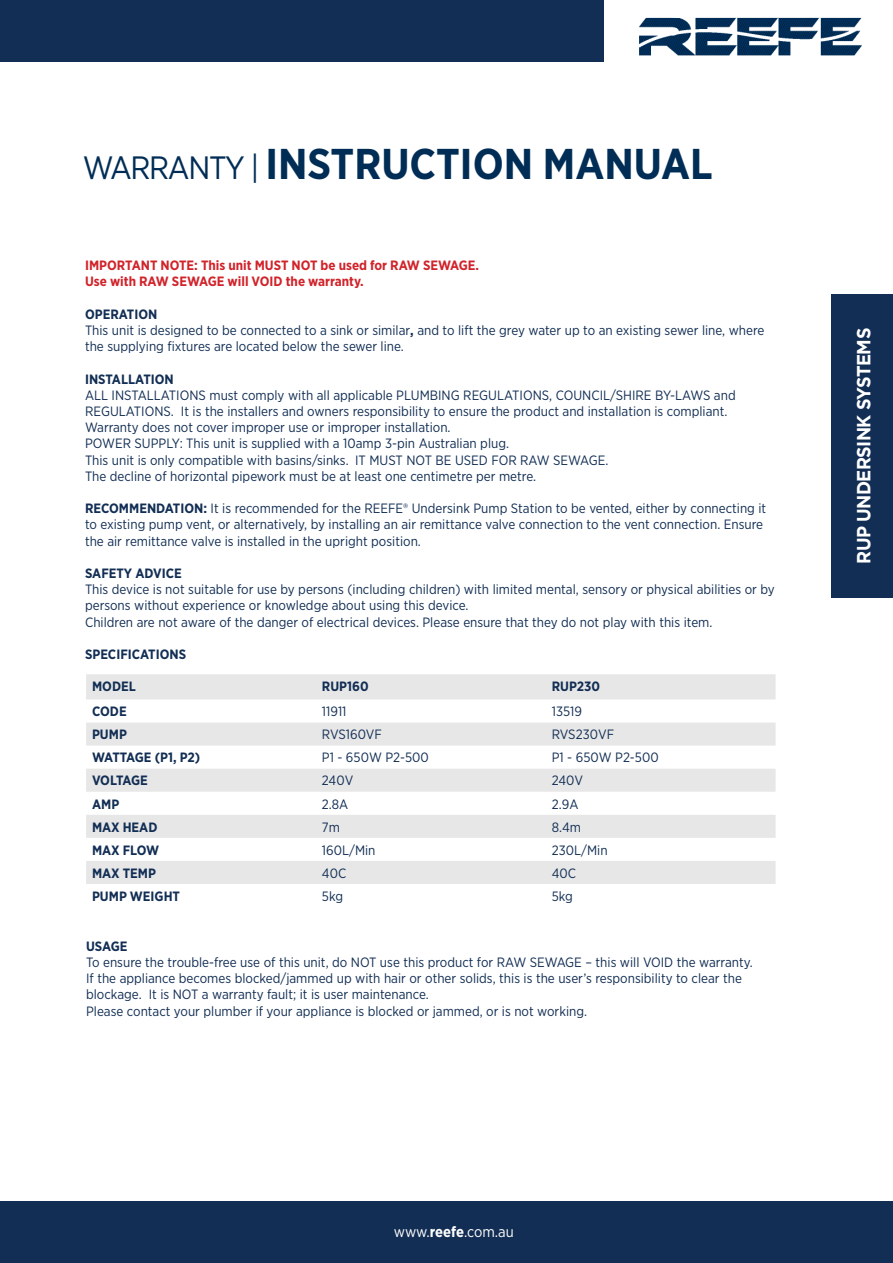
<style>
.page{position:relative;width:893px;height:1263px;background:#fff}
.page>*{position:absolute;margin:0;border:0;box-sizing:border-box;transform-origin:0 0}
.t1{font:700 43.05px "Gotham Narrow";color:#002d56}
.t2{font:700 19.05px "Gotham";letter-spacing:-.03em;color:#fff;scale:.94 1}
.t3{font:15px "Gotham Narrow";letter-spacing:-.015em;color:#fff}
.t4{font:13.5px/16.2px "Gotham Narrow";color:#122e54}
.t5{font:700 13.5px "Gotham Narrow";color:#d1232a}
.t6{font:700 13.5px "Gotham Narrow";color:#122e54}
.t7{font:700 13.5px "Gotham Narrow";letter-spacing:-.02em;color:#122e54}
.t8{font:700 13.5px "Gotham Narrow";letter-spacing:-.035em;color:#122e54}
.s1{font-weight:400;font-size:32.25px}
.s2{font-weight:700}
</style>
<div class="page">
<div style="left:0;top:1201px;width:893px;height:62px;background:#122e54"></div>
<div style="left:831px;top:294px;width:62px;height:304px;background:#122e54"></div>
<img style="left:639px;top:17px;width:223px;height:39px">
<div style="left:0;top:0;width:604px;height:62px;background:#122e54"></div>
<svg style="left:86px;top:674px;width:690px;height:210px;fill:#e7e7e7"></svg>
<p class="t1" style="left:83px;top:136px;width:632px"><span class="s1">WARRANTY |</span> INSTRUCTION MANUAL</p>
<p class="t5" style="left:85px;top:257px;width:396px">IMPORTANT NOTE: This unit MUST NOT be used for RAW SEWAGE.</p>
<p class="t5" style="left:85px;top:273px;width:280px">Use with RAW SEWAGE will VOID the warranty.</p>
<p class="t4" style="left:85px;top:306px;width:681px"><span class="s2">OPERATION<br></span>This unit is designed to be connected to a sink or similar<span class="s2">,</span> and to lift the grey water up to an existing sewer line, where the supplying fixtures are located below the sewer line.</p>
<p class="t4" style="left:85px;top:370px;width:652px"><span class="s2">INSTALLATION<br></span>ALL INSTALLATIONS must comply with all applicable PLUMBING REGULATIONS, COUNCIL/SHIRE BY-LAWS and REGULATIONS. It is the installers and owners responsibility to ensure the product and installation is compliant.<br>Warranty does not cover improper use or improper installation.<br>POWER SUPPLY: This unit is supplied with a 10amp 3-pin Australian plug.<br>This unit is only compatible with basins/sinks. IT MUST NOT BE USED FOR RAW SEWAGE.<br>The decline of horizontal pipework must be at least one centimetre per metre.</p>
<p class="t4" style="left:85px;top:500px;width:683px"><span class="s2">RECOMMENDATION:</span> It is recommended for the REEFE® Undersink Pump Station to be vented, either by connecting it to existing pump vent, or alternatively, by installing an air remittance valve connection to the vent connection. Ensure the air remittance valve is installed in the upright position.</p>
<p class="t4" style="left:85px;top:565px;width:691px"><span class="s2">SAFETY ADVICE<br></span>This device is not suitable for use by persons (including children) with limited mental, sensory or physical abilities or by persons without experience or knowledge about using this device.<br>Children are not aware of the danger of electrical devices. Please ensure that they do not play with this item.</p>
<p class="t6" style="left:85px;top:646px;width:103px">SPECIFICATIONS</p>
<p class="t6" style="left:92px;top:678px;width:45px">MODEL</p>
<p class="t6" style="left:322px;top:678px;width:48px">RUP160</p>
<p class="t6" style="left:552px;top:678px;width:50px">RUP230</p>
<p class="t6" style="left:92px;top:703px;width:36px">CODE</p>
<p class="t4" style="left:322px;top:703px;width:26px">11911</p>
<p class="t4" style="left:552px;top:703px;width:32px">13519</p>
<p class="t6" style="left:92px;top:726px;width:36px">PUMP</p>
<p class="t4" style="left:322px;top:726px;width:62px">RVS160VF</p>
<p class="t4" style="left:552px;top:726px;width:64px">RVS230VF</p>
<p class="t7" style="left:92px;top:749px;width:110px">WATTAGE (P1, P2)</p>
<p class="t4" style="left:322px;top:749px;width:108px">P1 - 650W P2-500</p>
<p class="t4" style="left:552px;top:749px;width:108px">P1 - 650W P2-500</p>
<p class="t8" style="left:92px;top:772px;width:57px">VOLTAGE</p>
<p class="t4" style="left:322px;top:772px;width:33px">240V</p>
<p class="t4" style="left:552px;top:772px;width:33px">240V</p>
<p class="t6" style="left:92px;top:795px;width:29px">AMP</p>
<p class="t4" style="left:322px;top:795px;width:28px">2.8A</p>
<p class="t4" style="left:552px;top:795px;width:28px">2.9A</p>
<p class="t6" style="left:92px;top:818px;width:67px">MAX HEAD</p>
<p class="t4" style="left:322px;top:818px;width:20px">7m</p>
<p class="t4" style="left:552px;top:818px;width:31px">8.4m</p>
<p class="t6" style="left:92px;top:841px;width:69px">MAX FLOW</p>
<p class="t4" style="left:322px;top:841px;width:55px">160L/Min</p>
<p class="t4" style="left:552px;top:841px;width:57px">230L/Min</p>
<p class="t6" style="left:92px;top:864px;width:65px">MAX TEMP</p>
<p class="t4" style="left:322px;top:864px;width:26px">40C</p>
<p class="t4" style="left:552px;top:864px;width:26px">40C</p>
<p class="t6" style="left:92px;top:887px;width:89px">PUMP WEIGHT</p>
<p class="t4" style="left:322px;top:888px;width:23px">5kg</p>
<p class="t4" style="left:552px;top:888px;width:23px">5kg</p>
<p class="t4" style="left:86px;top:938px;width:668px"><span class="s2">USAGE<br></span>To ensure the trouble-free use of this unit, do NOT use this product for RAW SEWAGE – this will VOID the warranty.<br>If the appliance becomes blocked/jammed up with hair or other solids, this is the user’s responsibility to clear the blockage. It is NOT a warranty fault; it is user maintenance.</p>
<p class="t4" style="left:86px;top:1002px;width:502px">Please contact your plumber if your appliance is blocked or jammed, or is not working.</p>
<h2 class="t2" style="left:853px;top:564px;width:252px;rotate:-90deg">RUP UNDERSINK SYSTEMS</h2>
<p class="t3" style="left:394px;top:1223px;width:121px">www.<span class="s2">reefe</span>.com.au</p>
</div>
